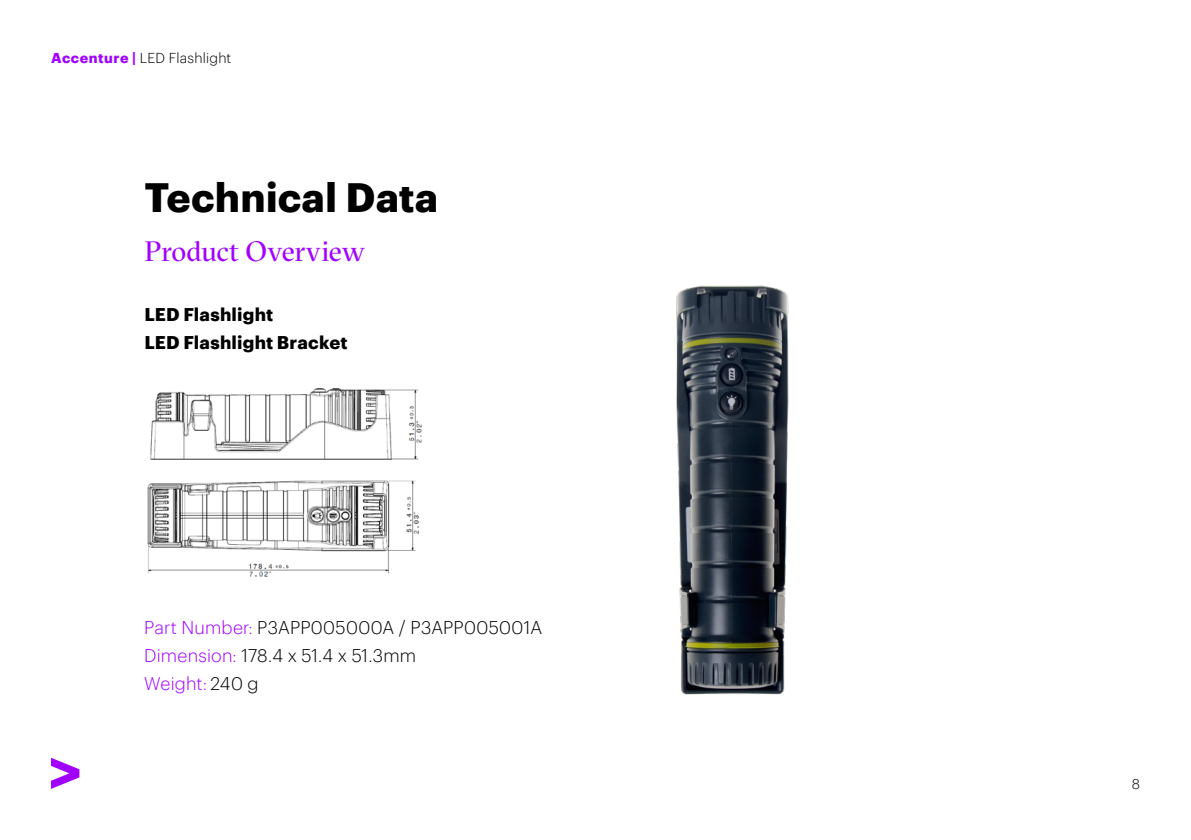
<style>
.page{position:relative;width:1191px;height:840px;background:#fff}
.page>*{position:absolute;margin:0;border:0;box-sizing:border-box;transform-origin:0 0}
.t1{font:700 40px "Graphik";color:#000}
.t2{font:28px "GT Sectra Fine";letter-spacing:-.005em;color:#a100ff}
.t3{font:300 18px/28px "Graphik";letter-spacing:.01em;color:#000}
.t4{font:700 18px/28px "Graphik";letter-spacing:.01em;color:#000}
.t5{font:300 14px "Graphik";letter-spacing:.015em;color:#000}
.s1{font-weight:700;color:#a100ff}
.s2{color:#a100ff}
</style>
<div class="page">
<img style="left:676px;top:285px;width:113px;height:410px">
<svg style="left:51px;top:757px;width:28px;height:31px"></svg>
<img style="left:147px;top:388px;width:275px;height:189px">
<p class="t5" style="left:51px;top:47px;width:182px"><span class="s1">Accenture |</span> LED Flashlight</p>
<h1 class="t1" style="left:144px;top:166px;width:295px">Technical Data</h1>
<h2 class="t2" style="left:144px;top:235px;width:222px">Product Overview</h2>
<p class="t4" style="left:144px;top:299px;width:205px">LED Flashlight<br>LED Flashlight Bracket</p>
<p class="t3" style="left:144px;top:611px;width:399px"><span class="s2">Part Number:</span> P3APP005000A / P3APP005001A<br><span class="s2">Dimension:</span> 178.4 x 51.4 x 51.3mm<br><span class="s2">Weight:</span> 240 g</p>
<p class="t5" style="left:1131px;top:773px;width:10px">8</p>
</div>
